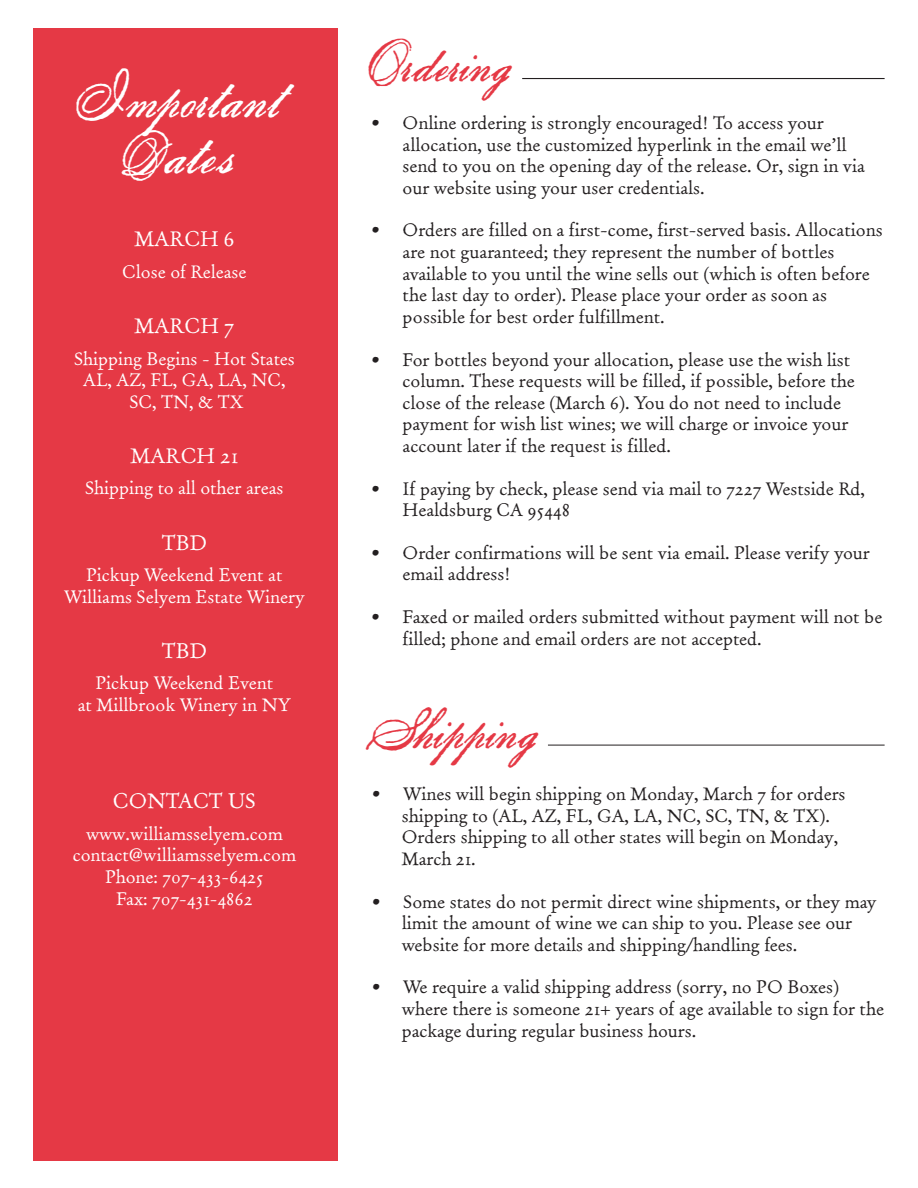
<style>
.page{position:relative;width:918px;height:1188px;background:#fff}
.page>*{position:absolute;margin:0;border:0;box-sizing:border-box;transform-origin:0 0}
.t1{font:46.35px/55.5px "Archive Penman Script";color:#fff;text-align:center}
.t2{font:42px "Archive Penman Script";color:#e53945}
.t3{font:21px "Old Claude LP Regular";color:#fff}
.t4{font:21px "Old Claude LP Expert";color:#fff}
.t5{font:18px/21.6px "Old Claude LP Regular";color:#231f20}
.t6{font:18px/21.6px "Old Claude LP Regular";color:#fff;text-align:center}
</style>
<div class="page">
<hr style="left:522px;top:78px;width:363px;height:1px;background:#231f20">
<hr style="left:548px;top:745px;width:337px;height:1px;background:#231f20">
<div style="left:34px;top:28px;width:304px;height:1133px;background:#e53945"></div>
<h1 class="t1" style="left:75px;top:74px;width:206px">Important<br>Dates</h1>
<p class="t4" style="left:135px;top:226px;width:101px">MARCH 6</p>
<p class="t6" style="left:122px;top:261px;width:126px">Close of Release</p>
<p class="t3" style="left:135px;top:313px;width:101px">MARCH 7</p>
<p class="t6" style="left:74px;top:348px;width:222px">Shipping Begins - Hot States<br>AL, AZ, FL, GA, LA, NC,<br>SC, TN, &amp; TX</p>
<p class="t3" style="left:131px;top:443px;width:109px">MARCH 21</p>
<p class="t6" style="left:85px;top:478px;width:200px">Shipping to all other areas</p>
<p class="t3" style="left:162px;top:529px;width:47px">TBD</p>
<p class="t6" style="left:64px;top:564px;width:242px">Pickup Weekend Event at<br>Williams Selyem Estate Winery</p>
<p class="t3" style="left:162px;top:638px;width:47px">TBD</p>
<p class="t6" style="left:78px;top:673px;width:215px">Pickup Weekend Event<br>at Millbrook Winery in NY</p>
<p class="t3" style="left:113px;top:788px;width:144px">CONTACT US</p>
<p class="t6" style="left:73px;top:823px;width:225px">www.williamsselyem.com contact@williamsselyem.com<br>Phone: 707-433-6425<br>Fax: 707-431-4862</p>
<h2 class="t2" style="left:367px;top:42px;width:144px">Ordering</h2>
<p class="t5" style="left:403px;top:112px;width:464px;text-indent:-31px">• Online ordering is strongly encouraged! To access your allocation, use the customized hyperlink in the email we’ll send to you on the opening day of the release. Or, sign in via our website using your user credentials.</p>
<p class="t5" style="left:403px;top:220px;width:482px;text-indent:-31px">• Orders are filled on a first-come, first-served basis. Allocations are not guaranteed; they represent the number of bottles available to you until the wine sells out (which is often before the last day to order). Please place your order as soon as possible for best order fulfillment.</p>
<p class="t5" style="left:403px;top:349px;width:454px;text-indent:-31px">• For bottles beyond your allocation, please use the wish list column. These requests will be filled, if possible, before the close of the release (March 6). You do not need to include payment for wish list wines; we will charge or invoice your account later if the request is filled.</p>
<p class="t5" style="left:403px;top:478px;width:464px;text-indent:-31px">• If paying by check, please send via mail to 7227 Westside Rd,<br>Healdsburg CA 95448</p>
<p class="t5" style="left:403px;top:542px;width:469px;text-indent:-31px">• Order confirmations will be sent via email. Please verify your email address!</p>
<p class="t5" style="left:403px;top:606px;width:481px;text-indent:-31px">• Faxed or mailed orders submitted without payment will not be filled; phone and email orders are not accepted.</p>
<h2 class="t2" style="left:367px;top:709px;width:170px">Shipping</h2>
<p class="t5" style="left:402px;top:783px;width:445px;text-indent:-30px">• Wines will begin shipping on Monday, March 7 for orders shipping to (AL, AZ, FL, GA, LA, NC, SC, TN, &amp; TX).<br>Orders shipping to all other states will begin on Monday, March 21.</p>
<p class="t5" style="left:402px;top:891px;width:477px;text-indent:-30px">• Some states do not permit direct wine shipments, or they may limit the amount of wine we can ship to you. Please see our website for more details and shipping/handling fees.</p>
<p class="t5" style="left:402px;top:977px;width:484px;text-indent:-30px">• We require a valid shipping address (sorry, no PO Boxes) where there is someone 21+ years of age available to sign for the package during regular business hours.</p>
</div>
